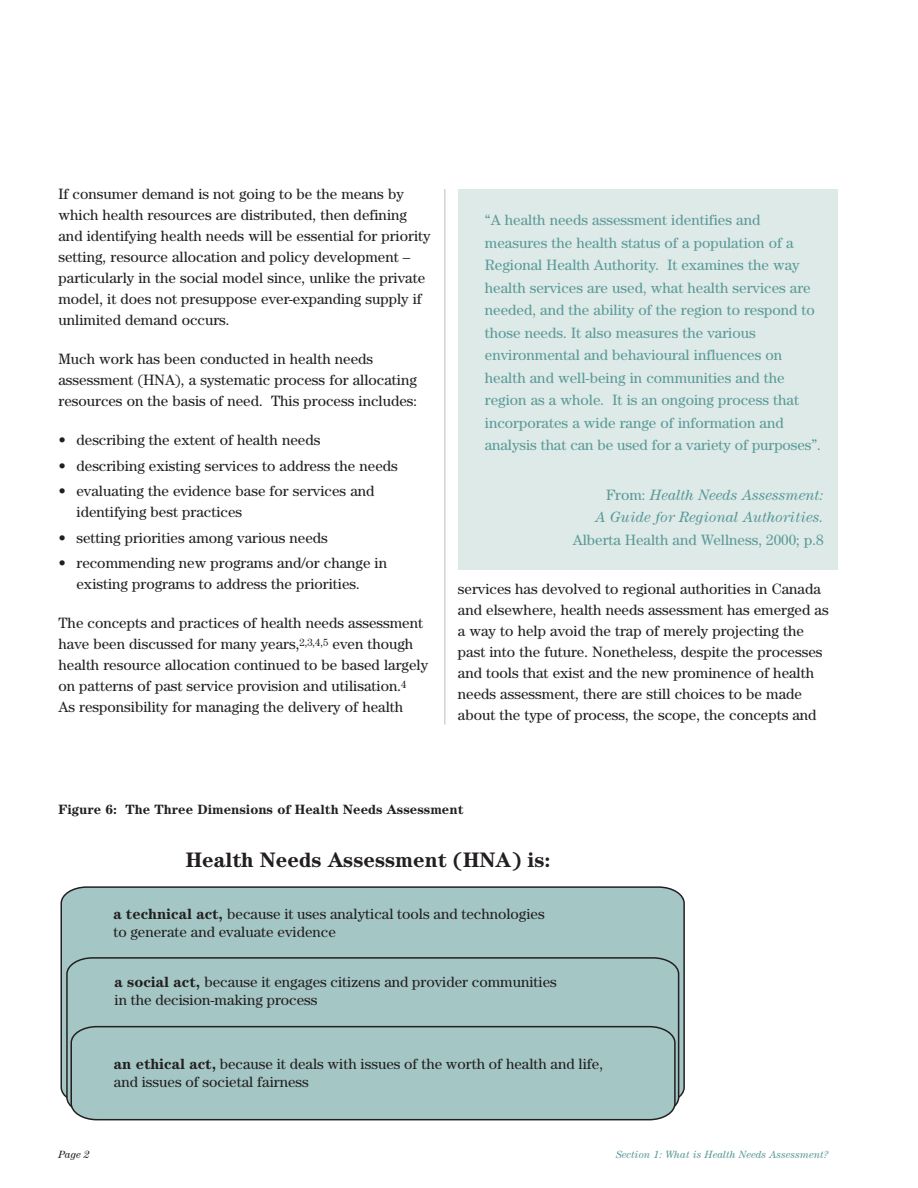
<style>
.page{position:relative;width:918px;height:1188px;background:#fff}
.page>*{position:absolute;margin:0;border:0;box-sizing:border-box;transform-origin:0 0}
.t1{font:700 21px "Century";color:#231f20}
.t2{font:15px/21px "Century";color:#231f20}
.t3{font:15px/22.5px "Century";color:#5a9a98}
.t4{font:italic 15px/22.5px "Century";color:#5a9a98;text-align:right}
.t5{font:700 13.5px "Century";color:#231f20}
.t6{font:italic 10.5px "Century";color:#5a9a98}
.t7{font:italic 10.5px "Century";color:#231f20}
.s1{font-style:normal}
.s2{font-weight:700}
</style>
<div class="page">
<div style="left:61px;top:886px;width:624px;height:211px;background:#a4c7c5"></div>
<div style="left:65px;top:956px;width:615px;height:150px;background:#a4c7c5"></div>
<div style="left:70px;top:1025px;width:606px;height:95px;background:#a4c7c5"></div>
<hr style="left:445px;top:189px;width:1px;height:536px;background:#bbbdc0">
<div style="left:458px;top:189px;width:379px;height:380px;background:#deeae8"></div>
<p class="t2" style="left:58px;top:185px;width:374px">If consumer demand is not going to be the means by which health resources are distributed, then defining and identifying health needs will be essential for priority setting, resource allocation and policy development – particularly in the social model since, unlike the private model, it does not presuppose ever-expanding supply if unlimited demand occurs.</p>
<p class="t2" style="left:58px;top:350px;width:360px">Much work has been conducted in health needs assessment (HNA), a systematic process for allocating resources on the basis of need. This process includes:</p>
<p class="t2" style="left:58px;top:431px;width:263px">• describing the extent of health needs</p>
<p class="t2" style="left:58px;top:457px;width:341px">• describing existing services to address the needs</p>
<p class="t2" style="left:76px;top:482px;width:300px;text-indent:-18px">• evaluating the evidence base for services and identifying best practices</p>
<p class="t2" style="left:58px;top:529px;width:271px">• setting priorities among various needs</p>
<p class="t2" style="left:76px;top:554px;width:312px;text-indent:-18px">• recommending new programs and/or change in existing programs to address the priorities.</p>
<p class="t2" style="left:58px;top:614px;width:371px">The concepts and practices of health needs assessment have been discussed for many years,<sup>2,3,4,5</sup> even though health resource allocation continued to be based largely on patterns of past service provision and utilisation.<sup>4<br></sup>As responsibility for managing the delivery of health</p>
<p class="t3" style="left:485px;top:210px;width:338px">“A health needs assessment identifies and measures the health status of a population of a Regional Health Authority. It examines the way health services are used, what health services are needed, and the ability of the region to respond to those needs. It also measures the various environmental and behavioural influences on health and well-being in communities and the region as a whole. It is an ongoing process that incorporates a wide range of information and analysis that can be used for a variety of purposes”.</p>
<p class="t4" style="left:596px;top:485px;width:230px"><span class="s1">From:</span> Health Needs Assessment:<br>A Guide for Regional Authorities.</p>
<p class="t3" style="left:573px;top:529px;width:253px">Alberta Health and Wellness, 2000; p.8</p>
<p class="t2" style="left:458px;top:580px;width:372px">services has devolved to regional authorities in Canada and elsewhere, health needs assessment has emerged as a way to help avoid the trap of merely projecting the past into the future. Nonetheless, despite the processes and tools that exist and the new prominence of health needs assessment, there are still choices to be made about the type of process, the scope, the concepts and</p>
<p class="t5" style="left:58px;top:804px;width:406px">Figure 6: The Three Dimensions of Health Needs Assessment</p>
<h1 class="t1" style="left:186px;top:853px;width:366px">Health Needs Assessment (HNA) is:</h1>
<p class="t2" style="left:113px;top:906px;width:433px;line-height:18px"><span class="s2">a technical act,</span> because it uses analytical tools and technologies to generate and evaluate evidence</p>
<p class="t2" style="left:115px;top:974px;width:444px;line-height:18px"><span class="s2">a social act,</span> because it engages citizens and provider communities in the decision-making process</p>
<p class="t2" style="left:114px;top:1056px;width:491px;line-height:18px"><span class="s2">an ethical act,</span> because it deals with issues of the worth of health and life, and issues of societal fairness</p>
<p class="t7" style="left:58px;top:1151px;width:33px">Page 2</p>
<p class="t6" style="left:616px;top:1151px;width:214px">Section 1: What is Health Needs Assessment?</p>
</div>
